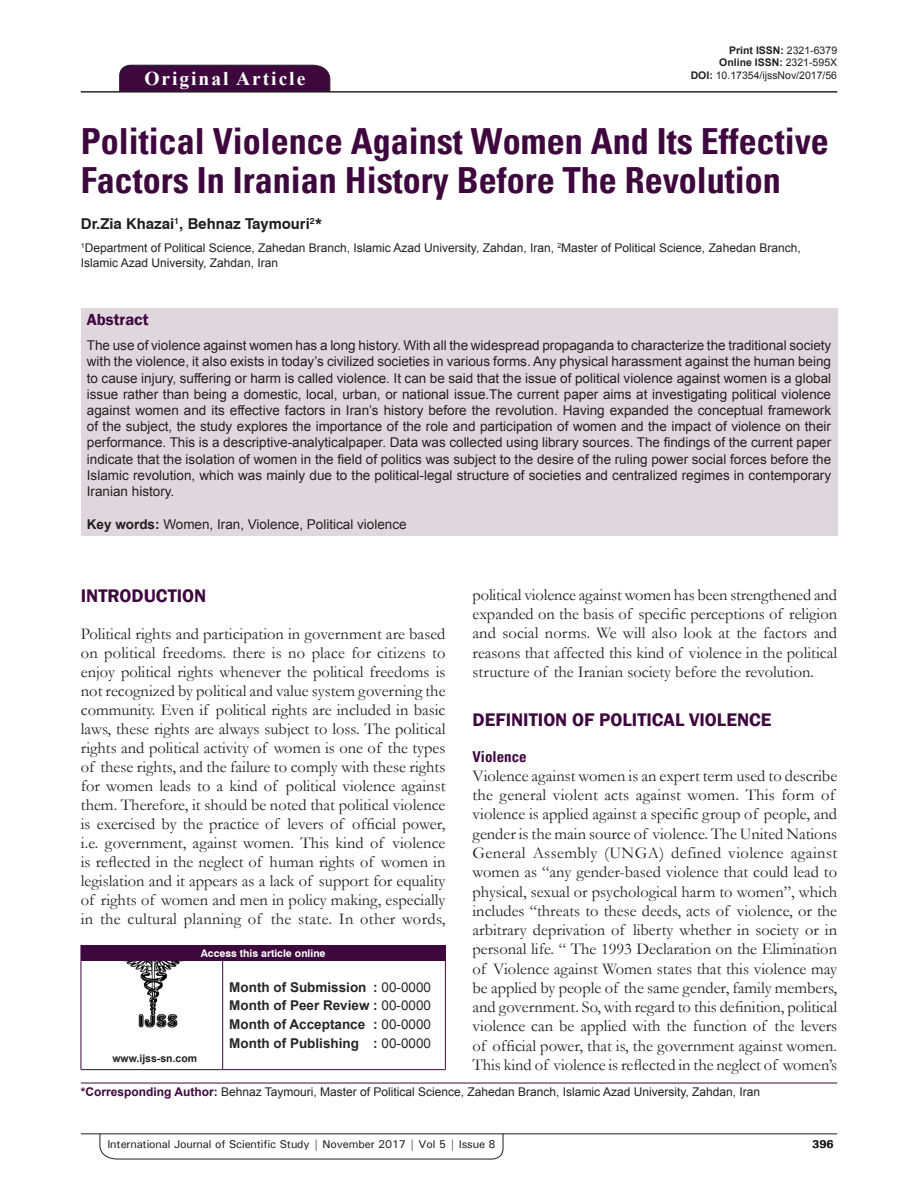
<style>
.page{position:relative;width:918px;height:1188px;background:#fff}
.page>*{position:absolute;margin:0;border:0;box-sizing:border-box;transform-origin:0 0}
.AT{font:700 condensed 36px/39px "Univers";color:#3e083e}
.AH{font:700 19.5px "Times New Roman";letter-spacing:.1em;color:#fff}
.t1{font:600 18.75px "Franklin Gothic";color:#3e083e}
.TX{font:16.5px/19.4px "Garamond";color:#231f20;text-align:justify}
.ABSH{font:600 16.5px "Franklin Gothic";color:#3e083e}
.AU{font:700 15px "Swiss 721 BT";color:#231f20}
.t2{font:700 condensed 15px "Univers";color:#3e083e}
.ABS_1{font:13.5px/16.2px "Arial";color:#231f20;text-align:justify}
.HIS{font:700 13.5px/18.8px "Arial";color:#282526;text-align:justify}
.KWD{font:13.5px "Arial";color:#231f20}
.AFF{font:12px/14.4px "Arial";color:#231f20}
.ADD{font:12px "Arial";color:#231f20}
.RF{font:500 11.25px "Univers";letter-spacing:-.01em;color:#231f20}
.t3{font:700 11.25px "Univers";color:#231f20}
.DOI{font:700 10.5px "Arial";color:#231f20}
.DOI-2{font:10.5px "Arial";color:#231f20}
.AAO{font:700 10.5px "Swiss 721 BT";color:#fff}
.Web{font:700 10.5px "Arial";color:#231f20}
.s1{font-weight:400}
.s2{font-weight:700}
.s3{font-weight:700;color:#3e083e}
</style>
<div class="page">
<hr style="left:81px;top:1134px;width:756px;height:1px;background:#231f20">
<svg style="left:100px;top:1133px;width:403px;height:26px"></svg>
<div style="left:119px;top:65px;width:211px;height:26px;background:#3e083e"></div>
<hr style="left:81px;top:91px;width:756px;height:1px;background:#231f20">
<div style="left:81px;top:308px;width:756px;height:227px;background:#e0d7de"></div>
<img style="left:124px;top:961px;width:59px;height:67px">
<div style="left:81px;top:945px;width:364px;height:15px;background:#3e083e"></div>
<svg style="left:445px;top:945px;width:1px;height:15px"></svg>
<hr style="left:81px;top:960px;width:142px;height:1px;background:#3e083e">
<hr style="left:81px;top:961px;width:1px;height:108px;background:#3e083e">
<hr style="left:81px;top:1069px;width:142px;height:1px;background:#231f20">
<hr style="left:223px;top:960px;width:223px;height:1px;background:#3e083e">
<hr style="left:222px;top:961px;width:1px;height:108px;background:#3e083e">
<hr style="left:445px;top:961px;width:1px;height:108px;background:#3e083e">
<hr style="left:223px;top:1069px;width:223px;height:1px;background:#3e083e">
<hr style="left:81px;top:1083px;width:756px;height:1px;background:#3e083e">
<p class="AH" style="left:144px;top:64px;width:162px">Original Article</p>
<p class="DOI" style="left:729px;top:42px;width:109px">Print ISSN: <span class="s1">2321-6379</span></p>
<p class="DOI" style="left:719px;top:55px;width:119px">Online ISSN: <span class="s1">2321-595X</span></p>
<p class="DOI-2" style="left:691px;top:68px;width:148px"><span class="s2">DOI:</span> 10.17354/ijssNov/2017/56</p>
<p class="AT" style="left:81px;top:122px;width:750px">Political Violence Against Women And Its Effective<br>Factors In Iranian History Before The Revolution</p>
<p class="AU" style="left:81px;top:215px;width:243px">Dr.Zia Khazai<sup>1</sup>, Behnaz Taymouri<sup>2</sup>*</p>
<p class="AFF" style="left:81px;top:241px;width:721px"><sup>1</sup>Department of Political Science, Zahedan Branch, Islamic Azad University, Zahdan, Iran, <sup>2</sup>Master of Political Science, Zahedan Branch,<br>Islamic Azad University, Zahdan, Iran</p>
<p class="ABSH" style="left:87px;top:310px;width:63px">Abstract</p>
<p class="ABS_1" style="left:87px;top:337px;width:746px">The use of violence against women has a long history. With all the widespread propaganda to characterize the traditional society with the violence, it also exists in today’s civilized societies in various forms. Any physical harassment against the human being to cause injury, suffering or harm is called violence. It can be said that the issue of political violence against women is a global issue rather than being a domestic, local, urban, or national issue.The current paper aims at investigating political violence against women and its effective factors in Iran’s history before the revolution. Having expanded the conceptual framework of the subject, the study explores the importance of the role and participation of women and the impact of violence on their performance. This is a descriptive-analyticalpaper. Data was collected using library sources. The findings of the current paper indicate that the isolation of women in the field of politics was subject to the desire of the ruling power social forces before the Islamic revolution, which was mainly due to the political-legal structure of societies and centralized regimes in contemporary Iranian history.</p>
<p class="KWD" style="left:87px;top:515px;width:321px"><span class="s2">Key words:</span> Women, Iran, Violence, Political violence</p>
<p class="TX" style="left:473px;top:585px;width:366px">political violence against women has been strengthened and expanded on the basis of specific perceptions of religion and social norms. We will also look at the factors and reasons that affected this kind of violence in the political structure of the Iranian society before the revolution.</p>
<h1 class="t1" style="left:473px;top:708px;width:301px">DEFINITION OF POLITICAL VIOLENCE</h1>
<h2 class="t2" style="left:473px;top:747px;width:56px">Violence</h2>
<p class="TX" style="left:473px;top:766px;width:366px;text-align:left">Violence against women is an expert term used to describe the general violent acts against women. This form of violence is applied against a specific group of people, and gender is the main source of violence. The United Nations General Assembly (UNGA) defined violence against women as “any gender-based violence that could lead to physical, sexual or psychological harm to women”, which includes “threats to these deeds, acts of violence, or the arbitrary deprivation of liberty whether in society or in personal life. “ The 1993 Declaration on the Elimination of Violence against Women states that this violence may be applied by people of the same gender, family members, and government. So, with regard to this definition, political violence can be applied with the function of the levers of official power, that is, the government against women.<br>This kind of violence is reflected in the neglect of women’s</p>
<h1 class="t1" style="left:81px;top:584px;width:127px">INTRODUCTION</h1>
<p class="TX" style="left:81px;top:623px;width:366px">Political rights and participation in government are based on political freedoms. there is no place for citizens to enjoy political rights whenever the political freedoms is not recognized by political and value system governing the community. Even if political rights are included in basic laws, these rights are always subject to loss. The political rights and political activity of women is one of the types of these rights, and the failure to comply with these rights for women leads to a kind of political violence against them. Therefore, it should be noted that political violence is exercised by the practice of levers of official power, i.e. government, against women. This kind of violence is reflected in the neglect of human rights of women in legislation and it appears as a lack of support for equality of rights of women and men in policy making, especially in the cultural planning of the state. In other words,</p>
<p class="AAO" style="left:201px;top:947px;width:126px">Access this article online</p>
<p class="HIS" style="left:229px;top:978px;width:203px">Month of Submission : <span class="s1">00-0000<br></span>Month of Peer Review : <span class="s1">00-0000<br></span>Month of Acceptance : <span class="s1">00-0000<br></span>Month of Publishing : <span class="s1">00-0000</span></p>
<p class="ADD" style="left:81px;top:1084px;width:681px"><span class="s3">*Corresponding Author:</span> Behnaz Taymouri, Master of Political Science, Zahedan Branch, Islamic Azad University, Zahdan, Iran</p>
<p class="Web" style="left:112px;top:1051px;width:86px">www.ijss-sn.com</p>
<p class="RF" style="left:107px;top:1137px;width:390px">International Journal of Scientific Study | November 2017 | Vol 5 | Issue 8</p>
<p class="t3" style="left:812px;top:1137px;width:23px">396</p>
</div>
